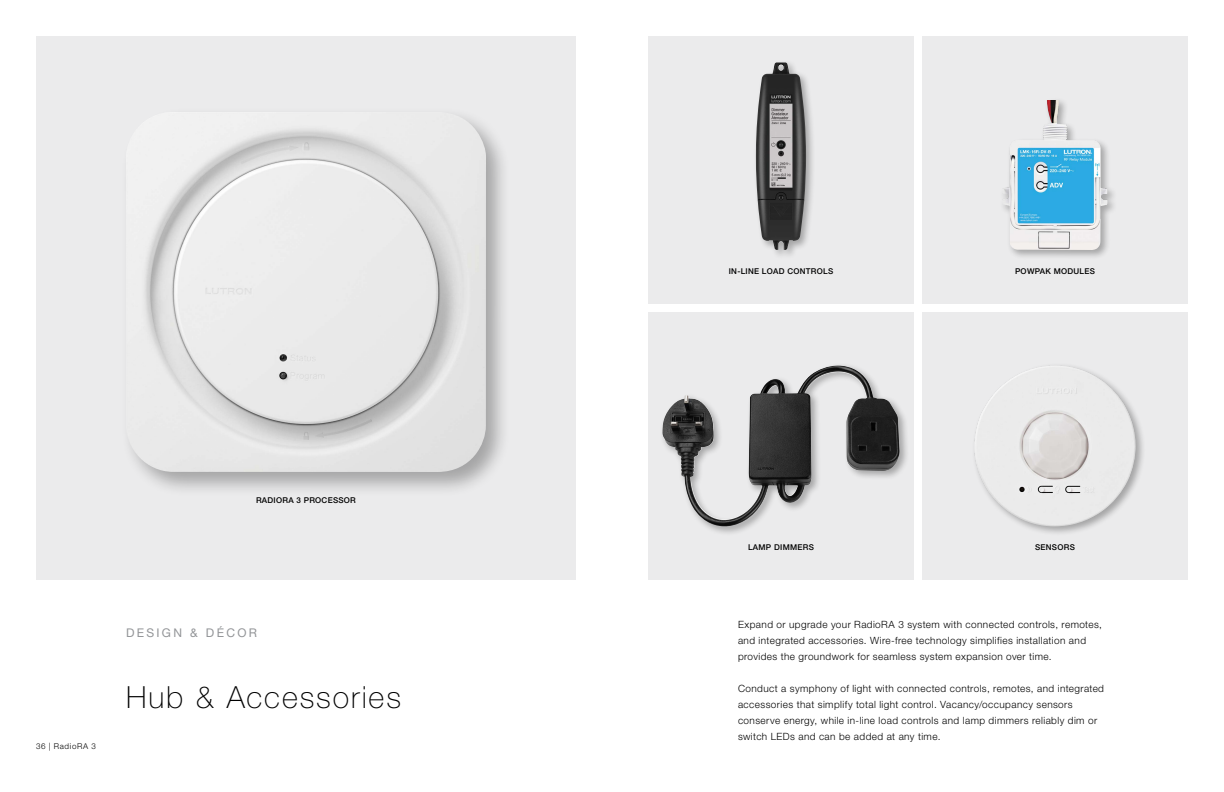
<style>
.page{position:relative;width:1224px;height:792px;background:#fff}
.page>*{position:absolute;margin:0;border:0;box-sizing:border-box;transform-origin:0 0}
.t1{font:100 30.5px "Helvetica Neue LT Std";letter-spacing:.06em;color:#000}
.t2{font:12px "Helvetica Neue LT Std";letter-spacing:.195em;color:#939598}
.t3{font:300 10px/16px "Helvetica Neue LT Std";letter-spacing:.04em;color:#000}
.t4{font:500 8px "Helvetica Neue LT Std";letter-spacing:.035em;color:#000}
.t5{font:300 8px "Helvetica Neue LT Std";letter-spacing:.08em;color:#000}
.s1{color:#fff}
</style>
<div class="page">
<div style="left:648px;top:312px;width:266px;height:268px;background:#ebebec"></div>
<div style="left:922px;top:312px;width:266px;height:268px;background:#ebebec"></div>
<div style="left:36px;top:36px;width:540px;height:544px;background:#ebebec"></div>
<div style="left:648px;top:36px;width:266px;height:268px;background:#ebebec"></div>
<div style="left:660px;top:363px;width:249px;height:173px;background:#000;opacity:.3"></div>
<img style="left:662px;top:366px;width:175px;height:161px">
<div style="left:121px;top:106px;width:390px;height:391px;background:#000;opacity:.3"></div>
<img style="left:126px;top:112px;width:360px;height:360px">
<div style="left:972px;top:363px;width:174px;height:173px;background:#000;opacity:.3"></div>
<img style="left:974px;top:366px;width:162px;height:160px">
<div style="left:922px;top:36px;width:266px;height:268px;background:#ebebec"></div>
<div style="left:753px;top:60px;width:63px;height:200px;background:#000;opacity:.3"></div>
<img style="left:756px;top:62px;width:50px;height:188px">
<div style="left:1000px;top:97px;width:117px;height:163px;background:#000;opacity:.3"></div>
<img style="left:1003px;top:100px;width:104px;height:150px">
<p class="t4" style="left:256px;top:496px;width:101px">RADIORA 3 PROCESSOR</p>
<p class="t5" style="left:36px;top:741px;width:62px">36 <span class="s1">|</span> RadioRA 3</p>
<p class="t2" style="left:126px;top:625px;width:133px">DESIGN &amp; DÉCOR</p>
<h1 class="t1" style="left:126px;top:680px;width:277px">Hub &amp; Accessories</h1>
<p class="t4" style="left:729px;top:266px;width:106px">IN-LINE LOAD CONTROLS</p>
<p class="t4" style="left:748px;top:542px;width:67px">LAMP DIMMERS</p>
<p class="t4" style="left:1015px;top:266px;width:81px">POWPAK MODULES</p>
<p class="t4" style="left:1035px;top:542px;width:41px">SENSORS</p>
<p class="t3" style="left:738px;top:616px;width:365px">Expand or upgrade your RadioRA 3 system with connected controls, remotes, and integrated accessories. Wire-free technology simplifies installation and provides the groundwork for seamless system expansion over time.</p>
<p class="t3" style="left:738px;top:680px;width:368px">Conduct a symphony of light with connected controls, remotes, and integrated accessories that simplify total light control. Vacancy/occupancy sensors conserve energy, while in-line load controls and lamp dimmers reliably dim or switch LEDs and can be added at any time.</p>
</div>
